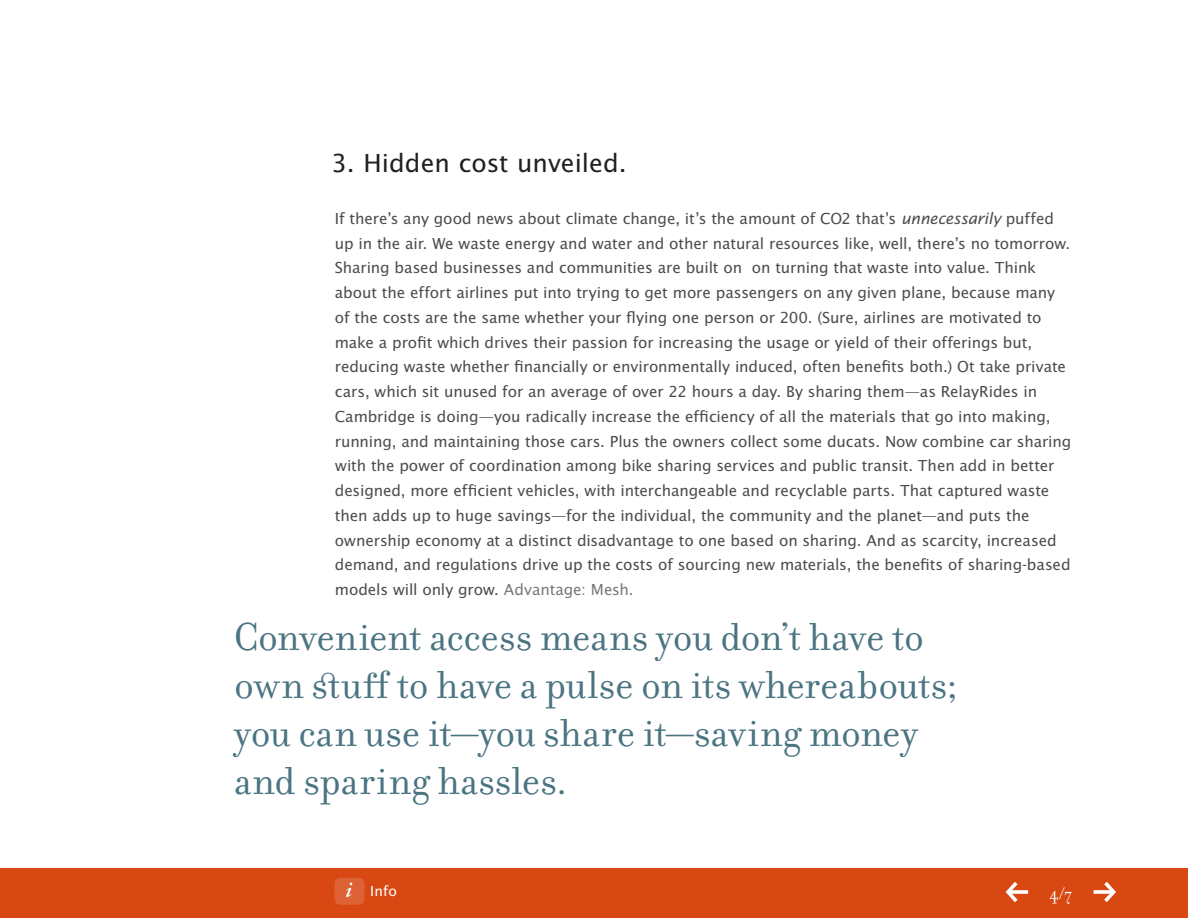
<style>
.page{position:relative;width:1188px;height:918px;background:#fff}
.page>*{position:absolute;margin:0;border:0;box-sizing:border-box;transform-origin:0 0}
.t1{font:42px/48px "Filosofia OT";color:#4a7481}
.t2{font:27px "Lucida Sans EFOP";color:#231f20}
.t3{font:18px "Filosofia OT";color:#fff}
.t4{font:16.5px/24.8px "Lucida Sans EFOP";letter-spacing:-.005em;color:#4b4c4d}
.t5{font:15px "Lucida Sans EFOP";color:#fff}
.s1{font-style:italic;font-size:16.8px}
.s2{color:#76787b}
</style>
<div class="page">
<div style="left:0;top:869px;width:1188px;height:49px;background:#d74812"></div>
<div style="left:334px;top:878px;width:30px;height:27px;background:#dd6336;border-radius:6px"></div>
<svg style="left:346px;top:883px;width:6px;height:14px"></svg>
<svg style="left:1006px;top:882px;width:22px;height:20px"></svg>
<svg style="left:1094px;top:882px;width:22px;height:20px"></svg>
<h2 class="t2" style="left:332px;top:148px;width:296px">3. Hidden cost unveiled.</h2>
<p class="t4" style="left:335px;top:207px;width:738px">If there’s any good news about climate change, it’s the amount of CO2 that’s <span class="s1">unnecessarily</span> puffed up in the air. We waste energy and water and other natural resources like, well, there’s no tomorrow.<br>Sharing based businesses and communities are built on on turning that waste into value. Think about the effort airlines put into trying to get more passengers on any given plane, because many of the costs are the same whether your flying one person or 200. (Sure, airlines are motivated to make a profit which drives their passion for increasing the usage or yield of their offerings but, reducing waste whether financially or environmentally induced, often benefits both.) Ot take private cars, which sit unused for an average of over 22 hours a day. By sharing them—as RelayRides in Cambridge is doing—you radically increase the efficiency of all the materials that go into making, running, and maintaining those cars. Plus the owners collect some ducats. Now combine car sharing with the power of coordination among bike sharing services and public transit. Then add in better designed, more efficient vehicles, with interchangeable and recyclable parts. That captured waste then adds up to huge savings—for the individual, the community and the planet—and puts the ownership economy at a distinct disadvantage to one based on sharing. And as scarcity, increased demand, and regulations drive up the costs of sourcing new materials, the benefits of sharing-based models will only grow. <span class="s2">Advantage: Mesh.</span></p>
<h1 class="t1" style="left:234px;top:613px;width:725px">Convenient access means you don’t have to own stuff to have a pulse on its whereabouts; you can use it—you share it—saving money and sparing hassles.</h1>
<p class="t5" style="left:370px;top:883px;width:28px">Info</p>
<p class="t3" style="left:1049px;top:884px;width:24px">4/7</p>
</div>
